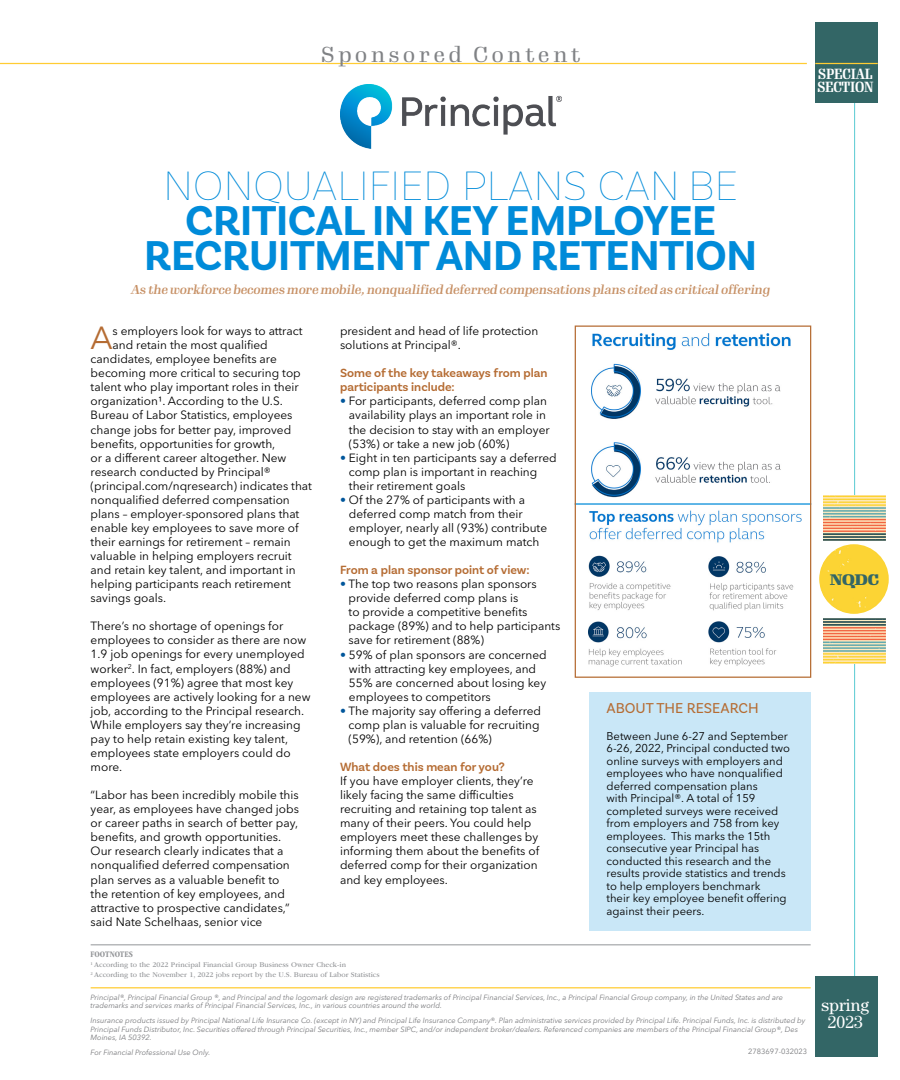
<style>
.page{position:relative;width:900px;height:1080px;background:#fff}
.page>*{position:absolute;margin:0;border:0;box-sizing:border-box;transform-origin:0 0}
.Headline{font:700 43.75px/35px "Basic Sans";letter-spacing:-.01em;color:#008bd9;text-align:center}
.Body_Copy{font:31.75px "Avenir Next LT Pro";color:#b56c33}
.Department_Deck{font:21.25px "Gimlet Display";letter-spacing:.18em;color:#808285}
.t1{font:500 17.5px/12.5px "Gimlet Display Condensed";letter-spacing:-.01em;color:#fff}
.t2{font:17.5px/17.5px "Century Std";color:#fff;text-align:center}
.Subhead{font:15px "Basic Sans";color:#b56c33}
.t3{font:900 15px "Gimlet Display";color:#366}
.Subhead-2{font:600 12.5px/14px "Basic Sans";color:#b56c33}
.Deck{font:italic 500 12.5px "Gimlet Display";color:#c79166}
.Body_Copy-2{font:11.88px/14px "Avenir Next LT Pro";color:#000}
.Body_Copy-3{font:11.25px/12.5px "Avenir Next LT Pro";color:#000}
.t4{font:700 condensed 8.75px "ITC Garamond Std";color:#939598}
.Body_Copy-4{font:italic 7.5px/8.8px "Avenir Next LT Pro";color:#77787b}
.t5{font:7.5px "ITC Garamond Std";color:#939598}
.Body_Copy-5{font:7.5px "Avenir Next LT Pro";color:#77787b}
.s1{font-weight:100}
.s2{color:#00569b}
</style>
<div class="page">
<hr style="left:854px;top:90px;width:1px;height:421px;background:#5acad2">
<hr style="left:854px;top:653px;width:1px;height:334px;background:#5acad2">
<div style="left:815px;top:22px;width:63px;height:81px;background:#366"></div>
<div style="left:815px;top:976px;width:63px;height:82px;background:#366"></div>
<hr style="left:815px;top:63px;width:63px;height:1px;background:#fc3">
<div style="left:819px;top:544px;width:70px;height:70px;background:#fcd434;border-radius:35px"></div>
<img style="left:823px;top:496px;width:62px;height:44px">
<img style="left:823px;top:619px;width:62px;height:44px">
<img style="left:341px;top:84px;width:220px;height:64px">
<hr style="left:91px;top:987px;width:720px;height:1px;background:#fc3">
<hr style="left:91px;top:945px;width:720px;height:1px;background:#939598">
<div style="left:589px;top:692px;width:222px;height:239px;background:#c9e7f7"></div>
<img style="left:589px;top:510px;width:213px;height:157px">
<hr style="left:575px;top:503px;width:236px;height:2px;background:#008bd9">
<div style="left:575px;top:326px;width:236px;height:352px;border:1px solid #b56c33"></div>
<img style="left:591px;top:333px;width:200px;height:165px">
<hr style="left:0;top:63px;width:807px;height:1px;background:#fc3">
<p class="Department_Deck" style="left:321px;top:40px;width:261px">Sponsored Content</p>
<h3 class="t1" style="left:817px;top:66px;width:58px">SPECIAL<br>SECTION</h3>
<p class="Headline" style="left:144px;top:168px;width:614px"><span class="s1">NONQUALIFIED PLANS CAN BE<br></span>CRITICAL IN KEY EMPLOYEE<br>RECRUITMENT AND RETENTION</p>
<p class="Deck" style="left:131px;top:281px;width:641px">As the workforce becomes more mobile, nonqualified deferred compensations plans cited as critical offering</p>
<p class="Body_Copy" style="left:90px;top:319px;width:24px">A</p>
<p class="Body_Copy-2" style="left:113px;top:324px;width:191px">s employers look for ways to attract</p>
<p class="Body_Copy-2" style="left:113px;top:338px;width:157px">and retain the most qualified</p>
<p class="Body_Copy-2" style="left:91px;top:352px;width:188px">candidates, employee benefits are</p>
<p class="Body_Copy-2" style="left:91px;top:366px;width:212px">becoming more critical to securing top</p>
<p class="Body_Copy-2" style="left:91px;top:380px;width:210px">talent who play important roles in their</p>
<p class="Body_Copy-2" style="left:91px;top:394px;width:194px">organization¹. According to the U.S.</p>
<p class="Body_Copy-2" style="left:91px;top:408px;width:203px">Bureau of Labor Statistics, employees</p>
<p class="Body_Copy-2" style="left:91px;top:422px;width:202px">change jobs for better pay, improved</p>
<p class="Body_Copy-2" style="left:91px;top:436px;width:186px">benefits, opportunities for growth,</p>
<p class="Body_Copy-2" style="left:91px;top:450px;width:197px">or a different career altogether. New</p>
<p class="Body_Copy-2" style="left:91px;top:465px;width:182px">research conducted by Principal®</p>
<p class="Body_Copy-2" style="left:91px;top:479px;width:223px">(principal.com/nqresearch) indicates that</p>
<p class="Body_Copy-2" style="left:91px;top:493px;width:201px">nonqualified deferred compensation</p>
<p class="Body_Copy-2" style="left:91px;top:507px;width:210px">plans – employer-sponsored plans that</p>
<p class="Body_Copy-2" style="left:91px;top:521px;width:209px">enable key employees to save more of</p>
<p class="Body_Copy-2" style="left:91px;top:535px;width:202px">their earnings for retirement – remain</p>
<p class="Body_Copy-2" style="left:91px;top:549px;width:202px">valuable in helping employers recruit</p>
<p class="Body_Copy-2" style="left:91px;top:563px;width:206px">and retain key talent, and important in</p>
<p class="Body_Copy-2" style="left:91px;top:577px;width:202px">helping participants reach retirement</p>
<p class="Body_Copy-2" style="left:91px;top:591px;width:77px">savings goals.</p>
<p class="Body_Copy-2" style="left:91px;top:619px;width:221px">There’s no shortage of openings for employees to consider as there are now 1.9 job openings for every unemployed worker<sup>2</sup>. In fact, employers (88%) and employees (91%) agree that most key employees are actively looking for a new job, according to the Principal research.<br>While employers say they’re increasing pay to help retain existing key talent, employees state employers could do more.</p>
<p class="Body_Copy-2" style="left:91px;top:788px;width:210px">“Labor has been incredibly mobile this year, as employees have changed jobs or career paths in search of better pay, benefits, and growth opportunities.<br>Our research clearly indicates that a nonqualified deferred compensation plan serves as a valuable benefit to the retention of key employees, and attractive to prospective candidates,” said Nate Schelhaas, senior vice</p>
<p class="Body_Copy-2" style="left:340px;top:324px;width:200px">president and head of life protection solutions at Principal®.</p>
<p class="Subhead-2" style="left:340px;top:366px;width:209px">Some of the key takeaways from plan participants include:</p>
<p class="Body_Copy-2" style="left:349px;top:394px;width:202px;text-indent:-9px"><span class="s2">•</span> For participants, deferred comp plan availability plays an important role in the decision to stay with an employer (53%) or take a new job (60%)</p>
<p class="Body_Copy-2" style="left:349px;top:450px;width:209px;text-indent:-9px"><span class="s2">•</span> Eight in ten participants say a deferred comp plan is important in reaching their retirement goals</p>
<p class="Body_Copy-2" style="left:349px;top:493px;width:200px;text-indent:-9px"><span class="s2">•</span> Of the 27% of participants with a deferred comp match from their employer, nearly all (93%) contribute enough to get the maximum match</p>
<p class="Subhead-2" style="left:340px;top:563px;width:191px">From a plan sponsor point of view:</p>
<p class="Body_Copy-2" style="left:349px;top:577px;width:213px;text-indent:-9px"><span class="s2">•</span> The top two reasons plan sponsors provide deferred comp plans is<br>to provide a competitive benefits package (89%) and to help participants save for retirement (88%)</p>
<p class="Body_Copy-2" style="left:349px;top:647px;width:199px;text-indent:-9px"><span class="s2">•</span> 59% of plan sponsors are concerned with attracting key employees, and<br>55% are concerned about losing key employees to competitors</p>
<p class="Body_Copy-2" style="left:349px;top:704px;width:194px;text-indent:-9px"><span class="s2">•</span> The majority say offering a deferred comp plan is valuable for recruiting (59%), and retention (66%)</p>
<p class="Subhead-2" style="left:340px;top:760px;width:166px">What does this mean for you?</p>
<p class="Body_Copy-2" style="left:340px;top:774px;width:201px">If you have employer clients, they’re likely facing the same difficulties recruiting and retaining top talent as many of their peers. You could help employers meet these challenges by informing them about the benefits of deferred comp for their organization and key employees.</p>
<p class="t4" style="left:91px;top:950px;width:44px">FOOTNOTES</p>
<p class="t5" style="left:91px;top:961px;width:257px"><sup>1</sup> According to the 2022 Principal Financial Group Business Owner Check-in</p>
<p class="t5" style="left:91px;top:971px;width:290px"><sup>2</sup> According to the November 1, 2022 jobs report by the U.S. Bureau of Labor Statistics</p>
<p class="Subhead" style="left:607px;top:699px;width:154px">ABOUT THE RESEARCH</p>
<p class="Body_Copy-3" style="left:607px;top:730px;width:185px">Between June 6-27 and September<br>6-26, 2022, Principal conducted two online surveys with employers and employees who have nonqualified deferred compensation plans<br>with Principal®. A total of 159 completed surveys were received from employers and 758 from key employees. This marks the 15th consecutive year Principal has conducted this research and the results provide statistics and trends to help employers benchmark<br>their key employee benefit offering against their peers.</p>
<p class="Body_Copy-4" style="left:91px;top:993px;width:694px">Principal®, Principal Financial Group ®, and Principal and the logomark design are registered trademarks of Principal Financial Services, Inc., a Principal Financial Group company, in the United States and are trademarks and services marks of Principal Financial Services, Inc., in various countries around the world.</p>
<p class="Body_Copy-4" style="left:91px;top:1016px;width:716px">Insurance products issued by Principal National Life Insurance Co. (except in NY) and Principal Life Insurance Company®. Plan administrative services provided by Principal Life. Principal Funds, Inc. is distributed by<br>Principal Funds Distributor, Inc. Securities offered through Principal Securities, Inc., member SIPC, and/or independent broker/dealers. Referenced companies are members of the Principal Financial Group®, Des<br>Moines, IA 50392.</p>
<p class="Body_Copy-4" style="left:91px;top:1048px;width:121px">For Financial Professional Use Only.</p>
<p class="Body_Copy-5" style="left:748px;top:1047px;width:60px">2783697-032023</p>
<p class="t3" style="left:830px;top:569px;width:51px">NQDC</p>
<h3 class="t2" style="left:822px;top:996px;width:49px">spring<br>2023</h3>
</div>
